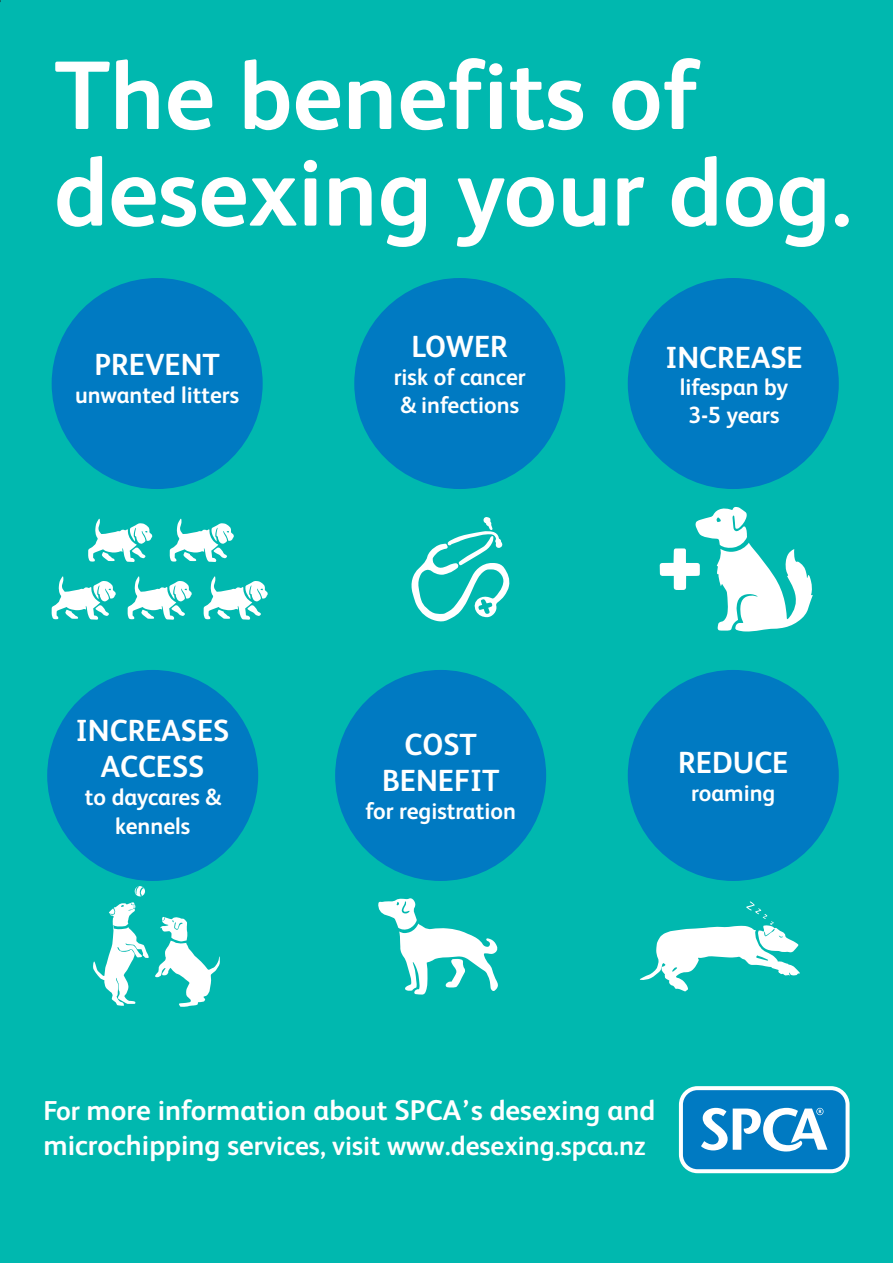
<style>
.page{position:relative;width:893px;height:1263px;background:#00b8af}
.page>*{position:absolute;margin:0;border:0;box-sizing:border-box;transform-origin:0 0}
.t1{font:700 97.35px/96.6px "FS Albert";color:#fff}
.t2{font:700 30.6px/36.8px "FS Albert";color:#fff;text-align:center}
.t3{font:700 28.5px "FS Albert";color:#fff}
.t4{font:700 27.3px "FS Albert";color:#fff}
.t5{font:700 23.4px/28px "FS Albert";color:#fff;text-align:center}
.s1{font-size:27.3px}
.s2{font-size:28.5px}
</style>
<div class="page">
<div style="left:628px;top:670px;width:211px;height:211px;background:#007ac2;border-radius:50%"></div>
<div style="left:354px;top:278px;width:211px;height:211px;background:#007ac2;border-radius:50%"></div>
<div style="left:628px;top:278px;width:211px;height:211px;background:#007ac2;border-radius:50%"></div>
<div style="left:335px;top:670px;width:211px;height:211px;background:#007ac2;border-radius:50%"></div>
<div style="left:47px;top:670px;width:211px;height:211px;background:#007ac2;border-radius:50%"></div>
<div style="left:52px;top:278px;width:211px;height:211px;background:#007ac2;border-radius:50%"></div>
<svg style="left:378px;top:898px;width:120px;height:96px"></svg>
<svg style="left:135px;top:886px;width:10px;height:10px"></svg>
<svg style="left:93px;top:902px;width:56px;height:104px"></svg>
<svg style="left:155px;top:917px;width:65px;height:90px"></svg>
<svg style="left:639px;top:901px;width:161px;height:90px"></svg>
<svg style="left:679px;top:1086px;width:171px;height:87px;background:#4ba2d3"></svg>
<svg style="left:52px;top:576px;width:64px;height:44px"></svg>
<svg style="left:128px;top:576px;width:64px;height:44px"></svg>
<svg style="left:204px;top:576px;width:64px;height:44px"></svg>
<svg style="left:170px;top:519px;width:64px;height:43px"></svg>
<svg style="left:88px;top:519px;width:64px;height:43px"></svg>
<svg style="left:660px;top:507px;width:153px;height:125px"></svg>
<svg style="left:411px;top:517px;width:99px;height:105px"></svg>
<h1 class="t1" style="left:54px;top:47px;width:799px">The benefits of desexing your dog.</h1>
<h2 class="t2" style="left:94px;top:346px;width:127px">PREVENT</h2>
<p class="t5" style="left:75px;top:381px;width:166px">unwanted litters</p>
<h2 class="t2" style="left:412px;top:328px;width:98px">LOWER</h2>
<p class="t5" style="left:394px;top:363px;width:134px;text-align:left">risk of cancer &amp; infections</p>
<h2 class="t2" style="left:665px;top:338px;width:139px">INCREASE</h2>
<p class="t5" style="left:680px;top:373px;width:110px;line-height:27.6px">lifespan by<br>3-5 years</p>
<h2 class="t2" style="left:76px;top:711px;width:155px">INCREASES<br>ACCESS</h2>
<p class="t5" style="left:85px;top:783px;width:137px">to daycares &amp; kennels</p>
<h2 class="t2" style="left:382px;top:725px;width:119px">COST<br>BENEFIT</h2>
<p class="t5" style="left:365px;top:797px;width:152px">for registration</p>
<h2 class="t2" style="left:678px;top:744px;width:112px">REDUCE</h2>
<p class="t5" style="left:691px;top:779px;width:86px">roaming</p>
<p class="t3" style="left:43px;top:1094px;width:613px"><span class="s1">For</span> more information about SPCA’s desexing and</p>
<p class="t4" style="left:43px;top:1129px;width:604px"><span class="s2">microchipping se</span>rvices, visit www.desexing.spca.nz</p>
</div>
